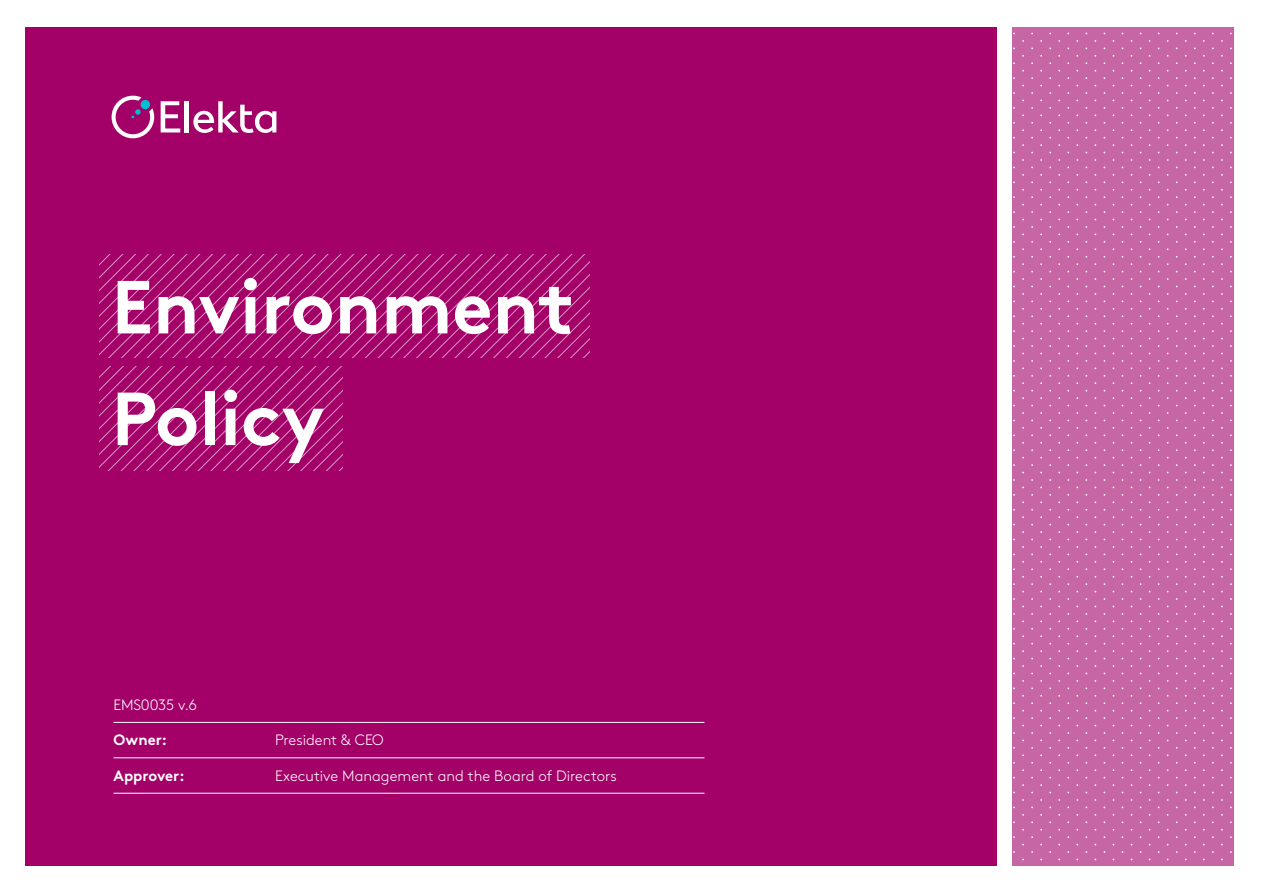
<style>
.page{position:relative;width:1263px;height:893px;background:#fff}
.page>*{position:absolute;margin:0;border:0;box-sizing:border-box;transform-origin:0 0}
.t1{font:700 75px "Brown Std";color:#fff}
.Cover_INFO{font:300 15px "Brown Std";color:#fff}
.Cover_INFO-2{font:700 15px "Brown Std";letter-spacing:.005em;color:#fff}
.Cover_INFO-3{font:300 15px "Brown Std";letter-spacing:-.02em;color:#fff}
</style>
<div class="page">
<div style="left:26px;top:27px;width:971px;height:839px;background:#a30068"></div>
<div style="left:1012px;top:27px;width:221px;height:839px;background:#c766a4"></div>
<svg style="left:161px;top:101px;width:19px;height:31px"></svg>
<hr style="left:185px;top:101px;width:4px;height:31px;background:#fff">
<svg style="left:193px;top:101px;width:83px;height:32px"></svg>
<svg style="left:112px;top:96px;width:42px;height:42px"></svg>
<div style="left:141px;top:100px;width:9px;height:9px;background:#00bdd3;border-radius:50%"></div>
<hr style="left:114px;top:722px;width:590px;height:1px;background:#fff">
<hr style="left:114px;top:757px;width:590px;height:1px;background:#fff">
<hr style="left:114px;top:793px;width:590px;height:1px;background:#fff">
<svg style="left:100px;top:367px;width:242px;height:103px"></svg>
<svg style="left:100px;top:254px;width:489px;height:103px"></svg>
<p class="t1" style="left:112px;top:261px;width:464px">Environment</p>
<p class="t1" style="left:112px;top:373px;width:214px">Policy</p>
<p class="Cover_INFO-3" style="left:114px;top:696px;width:85px">EMS0035 v.6</p>
<p class="Cover_INFO-2" style="left:114px;top:731px;width:55px">Owner:</p>
<p class="Cover_INFO" style="left:275px;top:731px;width:110px">President &amp; CEO</p>
<p class="Cover_INFO-2" style="left:114px;top:766px;width:73px">Approver:</p>
<p class="Cover_INFO" style="left:275px;top:767px;width:343px">Executive Management and the Board of Directors</p>
</div>
